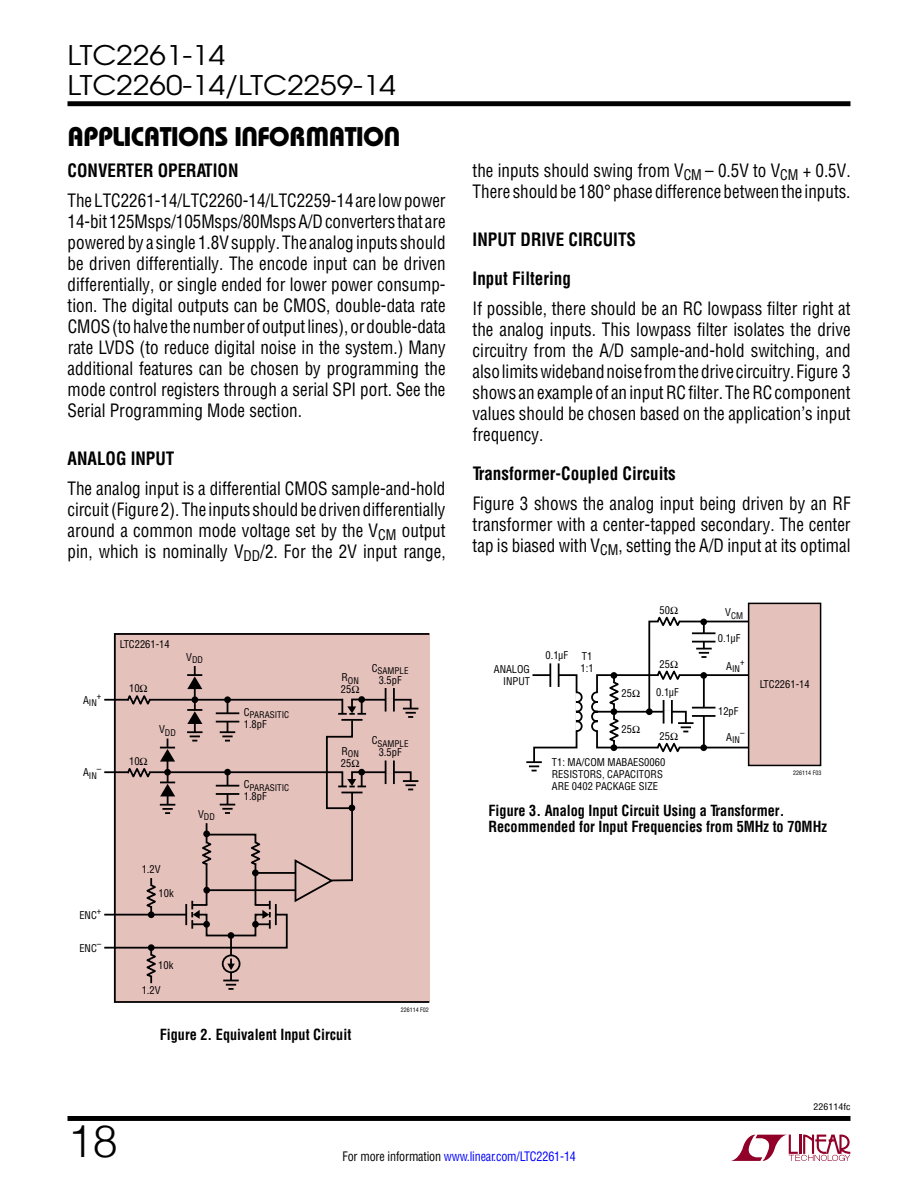
<style>
.page{position:relative;width:918px;height:1188px;background:#fff}
.page>*{position:absolute;margin:0;border:0;box-sizing:border-box;transform-origin:0 0}
.t1{font:300 45px "Helvetica";color:#000}
.t2{font:27px/30px "Avant Garde";color:#000;scale:1.1 1}
.t3{font:27px "Linear Bauhaus";letter-spacing:-.02em;color:#000}
.t4{font:18px/21px "Linear Helv Cond";color:#000;text-align:justify;scale:.95 1}
.t5{font:700 18px/39px "Linear Helv Cond";color:#000;scale:.95 1}
.t6{font:700 15px/16.5px "Linear Helv Cond";color:#000;scale:.95 1}
.t7{font:12.75px "Linear Helv Cond";letter-spacing:-.01em;color:#00f;scale:.95 1}
.t8{font:10.5px/12px "Linear Helv Cond";color:#000}
.t9{font:9px "Linear Helv Cond";color:#000}
.t10{font:9px "Linear Helv Cond";color:#000;scale:1.1 1}
.t11{font:6px "Linear Helv Cond";color:#000}
.s1{color:#000}
</style>
<div class="page">
<svg style="left:731px;top:1135px;width:119px;height:26px"></svg>
<div style="left:68px;top:101px;width:782px;height:5px;background:#000"></div>
<div style="left:68px;top:1116px;width:782px;height:5px;background:#000"></div>
<div style="left:115px;top:634px;width:314px;height:368px;background:#e5c1bc"></div>
<div style="left:114px;top:633px;width:316px;height:370px;border:2px solid #000"></div>
<hr style="left:194px;top:666px;width:2px;height:33px;background:#000">
<svg style="left:104px;top:674px;width:314px;height:316px"></svg>
<hr style="left:532px;top:762px;width:4px;height:10px;background:#858585">
<svg style="left:591px;top:613px;width:157px;height:143px"></svg>
<div style="left:749px;top:603px;width:72px;height:162px;background:#e5c1bc"></div>
<div style="left:748px;top:603px;width:73px;height:163px;border:2px solid #000"></div>
<svg style="left:526px;top:673px;width:57px;height:98px"></svg>
<hr style="left:558px;top:663px;width:2px;height:24px;background:#000">
<hr style="left:549px;top:663px;width:2px;height:24px;background:#000">
<h2 class="t2" style="left:68px;top:39px;width:300px">LTC2261-14<br>LTC2260-14/LTC2259-14</h2>
<h2 class="t3" style="left:68px;top:120px;width:334px">APPLICATIONS INFORMATION</h2>
<p class="t5" style="left:68px;top:150px;width:181px">CONVERTER OPERATION</p>
<p class="t4" style="left:68px;top:189px;width:400px">TheLTC2261-14/LTC2260-14/LTC2259-14 are lowpower 14-bit 125Msps/105Msps/80MspsA/Dconverters that are powered by a single 1.8Vsupply. The analog inputs should be driven differentially. The encode input can be driven differentially, or single ended for lower power consump&shy;tion. The digital outputs can be CMOS, double-data rate CMOS (tohalve thenumberofoutputlines), ordouble-data rate LVDS (to reduce digital noise in the system.) Many additional features can be chosen by programming the mode control registers through a serial SPI port. See the Serial Programming Mode section.</p>
<p class="t5" style="left:68px;top:438px;width:114px">ANALOG INPUT</p>
<p class="t4" style="left:68px;top:477px;width:400px">The analog input is a differential CMOS sample-and-hold circuit (Figure 2). The inputs should be driven differentially around a common mode voltage set by the V<sub>CM</sub> output pin, which is nominally V<sub>DD</sub>/2. For the 2V input range,</p>
<p class="t9" style="left:83px;top:697px;width:15px"><sup>A</sup>IN</p>
<p class="t9" style="left:97px;top:690px;width:6px">+</p>
<p class="t9" style="left:83px;top:770px;width:15px"><sup>A</sup>IN</p>
<p class="t9" style="left:97px;top:763px;width:6px">–</p>
<p class="t8" style="left:79px;top:909px;width:24px">ENC<sup>+</sup></p>
<p class="t8" style="left:79px;top:942px;width:24px">ENC<sup>–</sup></p>
<p class="t8" style="left:120px;top:638px;width:51px">LTC2261-14</p>
<p class="t8" style="left:129px;top:682px;width:20px">10Ω</p>
<p class="t9" style="left:186px;top:654px;width:18px"><sup>V</sup>DD</p>
<p class="t8" style="left:129px;top:755px;width:20px">10Ω</p>
<p class="t9" style="left:159px;top:727px;width:18px"><sup>V</sup>DD</p>
<p class="t9" style="left:198px;top:811px;width:18px"><sup>V</sup>DD</p>
<p class="t8" style="left:142px;top:863px;width:20px">1.2V</p>
<p class="t8" style="left:159px;top:888px;width:17px">10k</p>
<p class="t8" style="left:158px;top:960px;width:17px">10k</p>
<p class="t8" style="left:142px;top:984px;width:20px">1.2V</p>
<p class="t9" style="left:244px;top:709px;width:47px"><sup>C</sup>PARASITIC</p>
<p class="t8" style="left:244px;top:718px;width:25px">1.8pF</p>
<p class="t9" style="left:244px;top:782px;width:47px"><sup>C</sup>PARASITIC</p>
<p class="t8" style="left:244px;top:791px;width:25px">1.8pF</p>
<p class="t9" style="left:372px;top:665px;width:38px"><sup>C</sup>SAMPLE</p>
<p class="t9" style="left:342px;top:675px;width:19px"><sup>R</sup>ON</p>
<p class="t8" style="left:379px;top:674px;width:25px">3.5pF</p>
<p class="t8" style="left:341px;top:683px;width:20px">25Ω</p>
<p class="t9" style="left:342px;top:748px;width:19px"><sup>R</sup>ON</p>
<p class="t8" style="left:341px;top:757px;width:20px">25Ω</p>
<p class="t9" style="left:372px;top:738px;width:38px"><sup>C</sup>SAMPLE</p>
<p class="t8" style="left:379px;top:746px;width:25px">3.5pF</p>
<p class="t11" style="left:401px;top:1006px;width:30px">226114 F02</p>
<p class="t6" style="left:160px;top:1026px;width:203px">Figure 2. Equivalent Input Circuit</p>
<p class="t4" style="left:473px;top:159px;width:399px">the inputs should swing from V<sub>CM</sub> – 0.5V to V<sub>CM</sub> + 0.5V.<br>There shouldbe 180° phase difference between the inputs.</p>
<p class="t5" style="left:473px;top:219px;width:174px">INPUT DRIVE CIRCUITS<br>Input Filtering</p>
<p class="t4" style="left:473px;top:297px;width:399px">If possible, there should be an RC lowpass filter right at the analog inputs. This lowpass filter isolates the drive circuitry from the A/D sample-and-hold switching, and alsolimitswidebandnoise fromthedrive circuitry. Figure 3 shows an example of an inputRCfilter. TheRCcomponent values should be chosen based on the application’s input frequency.</p>
<p class="t5" style="left:473px;top:453px;width:215px">Transformer-Coupled Circuits</p>
<p class="t4" style="left:473px;top:492px;width:399px">Figure 3 shows the analog input being driven by an RF transformer with a center-tapped secondary. The center tap is biased with V<sub>CM</sub>, setting the A/D input at its optimal</p>
<p class="t8" style="left:494px;top:663px;width:38px;text-align:right">ANALOG<br>INPUT</p>
<p class="t8" style="left:546px;top:649px;width:24px">0.1µF</p>
<p class="t8" style="left:580px;top:650px;width:15px">T1<br>1:1</p>
<p class="t8" style="left:660px;top:604px;width:20px">50Ω</p>
<p class="t8" style="left:622px;top:687px;width:20px">25Ω</p>
<p class="t8" style="left:622px;top:723px;width:20px">25Ω</p>
<p class="t8" style="left:660px;top:658px;width:20px">25Ω</p>
<p class="t8" style="left:656px;top:686px;width:24px">0.1µF</p>
<p class="t8" style="left:660px;top:730px;width:20px">25Ω</p>
<p class="t8" style="left:552px;top:756px;width:115px">T1: MA/COM MABAES0060<br>RESISTORS, CAPACITORS<br>ARE 0402 PACKAGE SIZE</p>
<p class="t9" style="left:725px;top:610px;width:19px"><sup>V</sup>CM</p>
<p class="t8" style="left:718px;top:632px;width:24px">0.1µF</p>
<p class="t9" style="left:726px;top:663px;width:15px"><sup>A</sup>IN</p>
<p class="t9" style="left:740px;top:656px;width:6px">+</p>
<p class="t8" style="left:718px;top:705px;width:22px">12pF</p>
<p class="t9" style="left:726px;top:734px;width:15px"><sup>A</sup>IN</p>
<p class="t9" style="left:740px;top:728px;width:6px">–</p>
<p class="t8" style="left:760px;top:678px;width:51px">LTC2261-14</p>
<p class="t11" style="left:793px;top:769px;width:30px">226114 F03</p>
<p class="t6" style="left:488px;top:802px;width:358px">Figure 3. Analog Input Circuit Using a Transformer.<br>Recommended for Input Frequencies from 5MHz to 70MHz</p>
<p class="t10" style="left:814px;top:1102px;width:35px">226114fc</p>
<h1 class="t1" style="left:68px;top:1105px;width:52px">18</h1>
<p class="t7" style="left:343px;top:1148px;width:247px"><span class="s1">For more information</span> www.linear.com/LTC2261-14</p>
</div>
